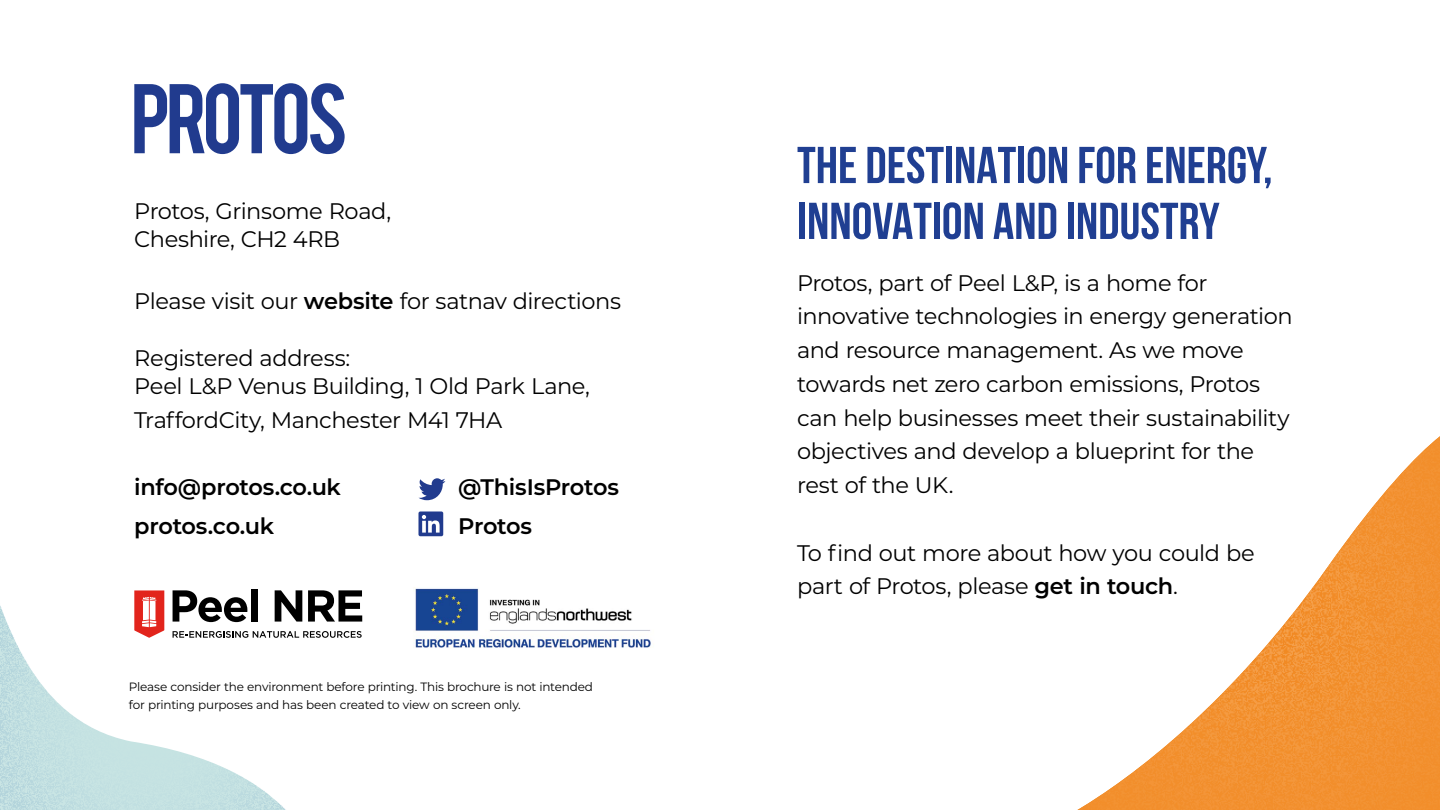
<style>
.page{position:relative;width:1440px;height:810px;background:#fff}
.page>*{position:absolute;margin:0;border:0;box-sizing:border-box;transform-origin:0 0}
.t1{font:700 51.75px/55.9px "Bebas Neue";color:#203f92}
.t2{font:22.5px/33.8px "Montserrat";letter-spacing:-.02em;color:#000}
.t3{font:600 22.5px "Montserrat";letter-spacing:-.015em;color:#000}
.t4{font:12px/18px "Montserrat";letter-spacing:-.015em;color:#000}
.s1{font-weight:600}
</style>
<div class="page">
<img style="left:0;top:590px;width:303px;height:220px">
<img style="left:415px;top:588px;width:236px;height:60px">
<svg style="left:134px;top:83px;width:211px;height:71px"></svg>
<img style="left:1077px;top:436px;width:363px;height:374px">
<svg style="left:418px;top:478px;width:27px;height:22px"></svg>
<div style="left:418px;top:512px;width:25px;height:24px;background:#213b8e;border-radius:2px"></div>
<svg style="left:422px;top:515px;width:18px;height:18px"></svg>
<svg style="left:134px;top:590px;width:30px;height:48px"></svg>
<svg style="left:173px;top:631px;width:189px;height:7px"></svg>
<svg style="left:173px;top:590px;width:74px;height:32px"></svg>
<div style="left:251px;top:589px;width:7px;height:33px;background:#000"></div>
<svg style="left:275px;top:590px;width:27px;height:32px"></svg>
<svg style="left:308px;top:590px;width:54px;height:32px"></svg>
<p class="t2" style="left:134px;top:196px;width:258px;line-height:28.3px">Protos, Grinsome Road,<br>Cheshire, CH2 4RB</p>
<p class="t2" style="left:134px;top:284px;width:488px">Please visit our <span class="s1">website</span> for satnav directions</p>
<p class="t2" style="left:134px;top:343px;width:457px;line-height:28.3px">Registered address:<br>Peel L&amp;P Venus Building, 1 Old Park Lane,</p>
<p class="t2" style="left:134px;top:402px;width:370px">TraffordCity, Manchester M41 7HA</p>
<p class="t3" style="left:134px;top:471px;width:208px">info@protos.co.uk</p>
<p class="t3" style="left:458px;top:471px;width:162px">@ThisIsProtos</p>
<p class="t3" style="left:134px;top:510px;width:141px">protos.co.uk</p>
<p class="t3" style="left:458px;top:510px;width:75px">Protos</p>
<p class="t4" style="left:129px;top:677px;width:466px">Please consider the environment before printing. This brochure is not intended for printing purposes and has been created to view on screen only.</p>
<h1 class="t1" style="left:797px;top:137px;width:477px">THE DESTINATION FOR ENERGY,<br>INNOVATION AND INDUSTRY</h1>
<p class="t2" style="left:797px;top:265px;width:497px">Protos, part of Peel L&amp;P, is a home for innovative technologies in energy generation and resource management. As we move towards net zero carbon emissions, Protos can help businesses meet their sustainability objectives and develop a blueprint for the rest of the UK.</p>
<p class="t2" style="left:797px;top:535px;width:459px">To find out more about how you could be part of Protos, please <span class="s1">get in touch</span>.</p>
</div>
